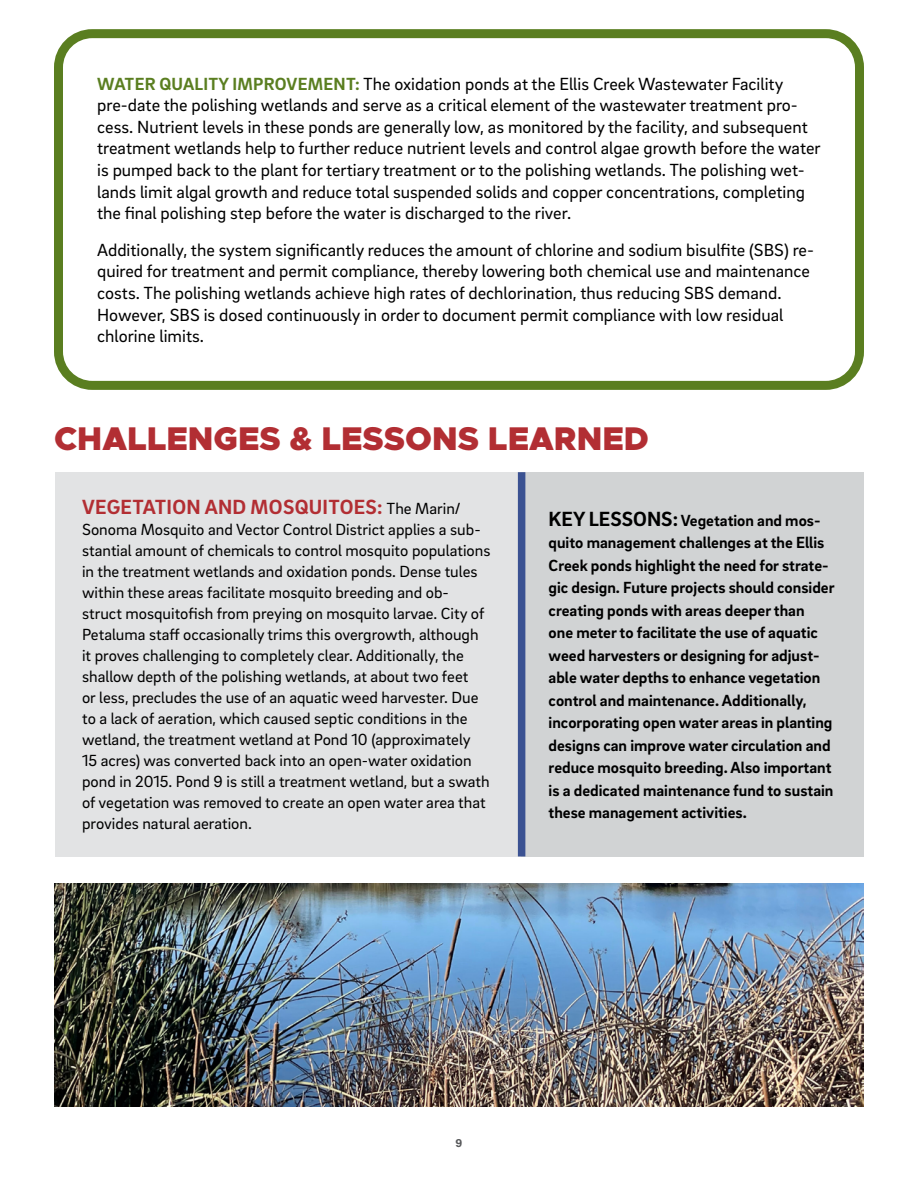
<style>
.page{position:relative;width:918px;height:1188px;background:#fff}
.page>*{position:absolute;margin:0;border:0;box-sizing:border-box;transform-origin:0 0}
.Case_Study_Header_2{font:900 33px "Metropolis";color:#b22e33}
.Body_Text_challenges{font:700 21px "Brix Sans";letter-spacing:.015em;color:#b22e33}
.Body_Text_Black{font:18px/21.6px "Brix Sans";color:#000}
.Body_Text_challenges-2{font:16.5px/21px "Brix Sans";color:#000}
.Lesson_Learned_Box_Text{font:700 16.5px/22.5px "Brix Sans";color:#000}
.t1{font:700 12px "Acumin Pro";color:#58595b}
.s1{font-weight:700;color:#5a7e20}
.s2{font-weight:400;font-size:16.5px;color:#000}
.s3{font-size:21px}
</style>
<div class="page">
<div style="left:54px;top:29px;width:810px;height:361px;border:9px solid #5a7e20;border-radius:34px"></div>
<div style="left:55px;top:472px;width:467px;height:384px;background:#e2e3e4"></div>
<div style="left:522px;top:472px;width:342px;height:384px;background:#d1d3d4"></div>
<div style="left:518px;top:472px;width:7px;height:384px;background:#3b5292"></div>
<img style="left:54px;top:883px;width:810px;height:223px">
<p class="Body_Text_Black" style="left:97px;top:72px;width:725px"><span class="s1">WATER QUALITY IMPROVEMENT:</span> The oxidation ponds at the Ellis Creek Wastewater Facility pre-date the polishing wetlands and serve as a critical element of the wastewater treatment pro&shy;cess. Nutrient levels in these ponds are generally low, as monitored by the facility, and subsequent treatment wetlands help to further reduce nutrient levels and control algae growth before the water is pumped back to the plant for tertiary treatment or to the polishing wetlands. The polishing wet&shy;lands limit algal growth and reduce total suspended solids and copper concentrations, completing the final polishing step before the water is discharged to the river.</p>
<p class="Body_Text_Black" style="left:97px;top:238px;width:718px">Additionally, the system significantly reduces the amount of chlorine and sodium bisulfite (SBS) re&shy;quired for treatment and permit compliance, thereby lowering both chemical use and maintenance costs. The polishing wetlands achieve high rates of dechlorination, thus reducing SBS demand.<br>However, SBS is dosed continuously in order to document permit compliance with low residual chlorine limits.</p>
<h2 class="Case_Study_Header_2" style="left:54px;top:418px;width:597px">CHALLENGES &amp; LESSONS LEARNED</h2>
<p class="Body_Text_challenges" style="left:82px;top:494px;width:380px">VEGETATION AND MOSQUITOES: <span class="s2">The Marin/</span></p>
<p class="Body_Text_challenges-2" style="left:82px;top:519px;width:410px">Sonoma Mosquito and Vector Control District applies a sub&shy;stantial amount of chemicals to control mosquito populations in the treatment wetlands and oxidation ponds. Dense tules within these areas facilitate mosquito breeding and ob&shy;struct mosquitofish from preying on mosquito larvae. City of Petaluma staff occasionally trims this overgrowth, although it proves challenging to completely clear. Additionally, the shallow depth of the polishing wetlands, at about two feet<br>or less, precludes the use of an aquatic weed harvester. Due to a lack of aeration, which caused septic conditions in the wetland, the treatment wetland at Pond 10 (approximately<br>15 acres) was converted back into an open-water oxidation pond in 2015. Pond 9 is still a treatment wetland, but a swath of vegetation was removed to create an open water area that provides natural aeration.</p>
<p class="Lesson_Learned_Box_Text" style="left:549px;top:508px;width:287px"><span class="s3">KEY LESSONS:</span> Vegetation and mos&shy;quito management challenges at the Ellis Creek ponds highlight the need for strate&shy;gic design. Future projects should consider creating ponds with areas deeper than<br>one meter to facilitate the use of aquatic weed harvesters or designing for adjust&shy;able water depths to enhance vegetation control and maintenance. Additionally, incorporating open water areas in planting designs can improve water circulation and reduce mosquito breeding. Also important is a dedicated maintenance fund to sustain these management activities.</p>
<p class="t1" style="left:456px;top:1135px;width:8px">9</p>
</div>
